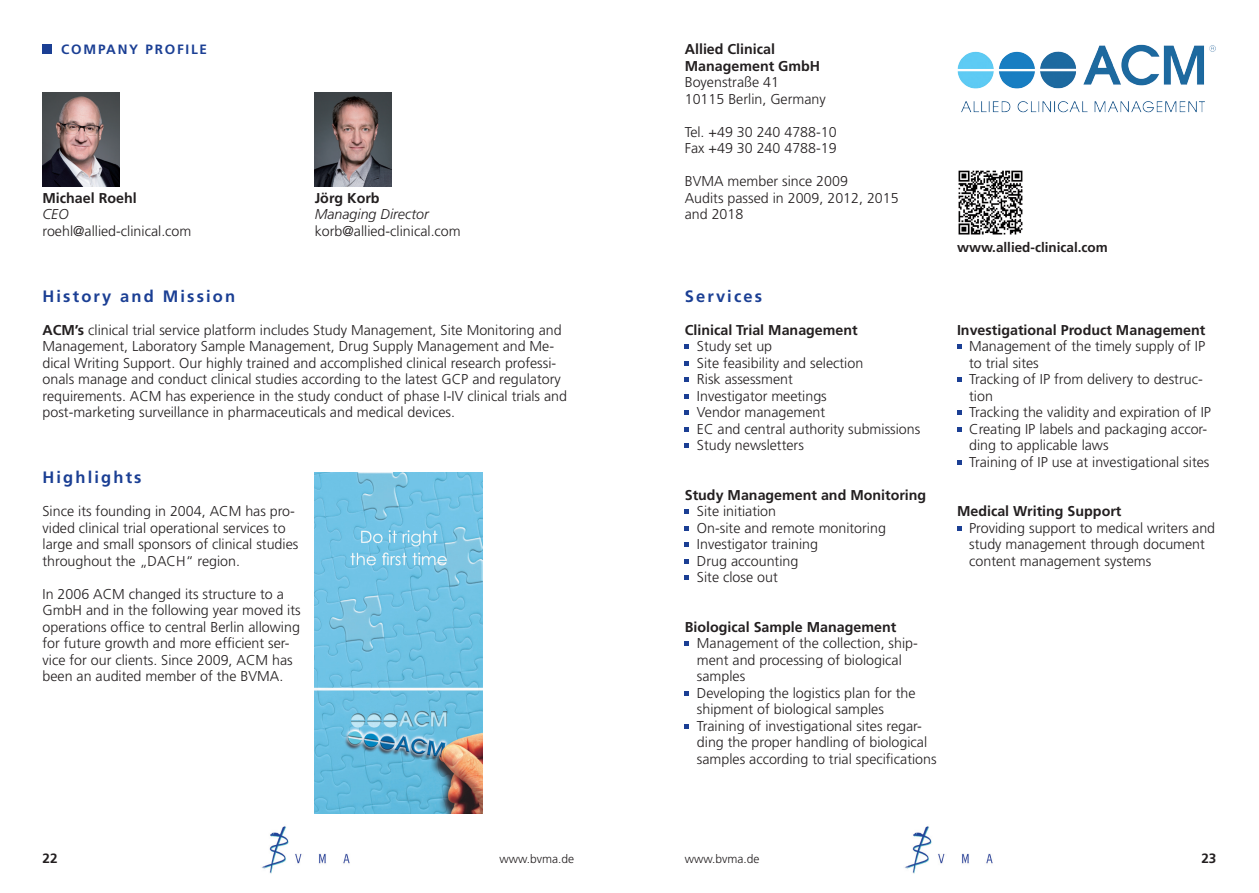
<style>
.page{position:relative;width:1259px;height:893px;background:#fff}
.page>*{position:absolute;margin:0;border:0;box-sizing:border-box;transform-origin:0 0}
.t1{font:700 16.5px "Frutiger";letter-spacing:.13em;color:#1b3f94}
.t2{font:300 14.25px/16.5px "Frutiger";color:#231f20}
.t3{font:700 14.25px/16.5px "Frutiger";color:#231f20}
.t4{font:italic 300 14.25px "Frutiger";color:#231f20}
.t5{font:700 13.5px "Frutiger";color:#231f20}
.t6{font:700 13.5px "Frutiger";letter-spacing:.13em;color:#1b3f94}
.t7{font:300 12px "Frutiger";color:#231f20}
.s1{font-weight:700}
</style>
<div class="page">
<img style="left:261px;top:826px;width:89px;height:48px">
<img style="left:904px;top:826px;width:89px;height:48px">
<img style="left:315px;top:472px;width:167px;height:341px">
<div style="left:43px;top:45px;width:9px;height:9px;background:#1b3f94"></div>
<svg style="left:685px;top:344px;width:4px;height:5px"></svg>
<svg style="left:685px;top:361px;width:4px;height:4px"></svg>
<svg style="left:685px;top:377px;width:4px;height:5px"></svg>
<svg style="left:685px;top:394px;width:4px;height:4px"></svg>
<svg style="left:685px;top:410px;width:4px;height:5px"></svg>
<svg style="left:685px;top:427px;width:4px;height:4px"></svg>
<svg style="left:685px;top:443px;width:4px;height:5px"></svg>
<svg style="left:685px;top:509px;width:4px;height:5px"></svg>
<svg style="left:685px;top:526px;width:4px;height:4px"></svg>
<svg style="left:685px;top:542px;width:4px;height:5px"></svg>
<svg style="left:685px;top:559px;width:4px;height:4px"></svg>
<svg style="left:685px;top:575px;width:4px;height:5px"></svg>
<svg style="left:685px;top:641px;width:4px;height:5px"></svg>
<svg style="left:685px;top:691px;width:4px;height:4px"></svg>
<svg style="left:685px;top:724px;width:4px;height:4px"></svg>
<svg style="left:957px;top:344px;width:4px;height:5px"></svg>
<svg style="left:957px;top:377px;width:4px;height:5px"></svg>
<svg style="left:957px;top:410px;width:4px;height:5px"></svg>
<svg style="left:957px;top:427px;width:4px;height:4px"></svg>
<svg style="left:957px;top:460px;width:4px;height:4px"></svg>
<svg style="left:957px;top:526px;width:4px;height:4px"></svg>
<img style="left:957px;top:44px;width:259px;height:69px">
<img style="left:958px;top:170px;width:65px;height:65px">
<img style="left:315px;top:92px;width:76px;height:94px">
<img style="left:43px;top:92px;width:76px;height:94px">
<p class="t6" style="left:61px;top:41px;width:34px">Compa</p>
<p class="t6" style="left:118px;top:41px;width:91px">ny Profi le</p>
<p class="t3" style="left:43px;top:189px;width:96px">Michael Roehl</p>
<p class="t4" style="left:43px;top:206px;width:28px">CEO</p>
<p class="t2" style="left:43px;top:222px;width:150px">roehl@allied-clinical.com</p>
<p class="t3" style="left:315px;top:189px;width:66px">Jörg Korb</p>
<p class="t4" style="left:315px;top:206px;width:116px">Managing Director</p>
<p class="t2" style="left:315px;top:222px;width:147px">korb@allied-clinical.com</p>
<p class="t3" style="left:685px;top:41px;width:137px">Allied Clinical<br>Management GmbH</p>
<p class="t2" style="left:685px;top:74px;width:142px">Boyenstraße 41<br>10115 Berlin, Germany</p>
<p class="t2" style="left:685px;top:123px;width:153px">Tel. +49 30 240 4788-10<br>Fax +49 30 240 4788-19</p>
<p class="t2" style="left:685px;top:173px;width:215px">BVMA member since 2009<br>Audits passed in 2009, 2012, 2015 and 2018</p>
<p class="t1" style="left:43px;top:286px;width:194px">History and Mission</p>
<p class="t1" style="left:685px;top:286px;width:79px">Services</p>
<p class="t2" style="left:43px;top:321px;width:526px"><span class="s1">ACM’s</span> clinical trial service platform includes Study Management, Site Monitoring and Management, Laboratory Sample Management, Drug Supply Management and Me&shy;dical Writing Support. Our highly trained and accomplished clinical research professi&shy;onals manage and conduct clinical studies according to the latest GCP and regulatory requirements. ACM has experience in the study conduct of phase I-IV clinical trials and post-marketing surveillance in pharmaceuticals and medical devices.</p>
<p class="t1" style="left:43px;top:468px;width:101px">Highlights</p>
<p class="t2" style="left:43px;top:503px;width:257px">Since its founding in 2004, ACM has pro&shy;vided clinical trial operational services to large and small sponsors of clinical studies throughout the „DACH“ region.</p>
<p class="t2" style="left:43px;top:585px;width:260px">In 2006 ACM changed its structure to a GmbH and in the following year moved its operations office to central Berlin allowing for future growth and more efficient ser&shy;vice for our clients. Since 2009, ACM has been an audited member of the BVMA.</p>
<p class="t3" style="left:685px;top:321px;width:174px">Clinical Trial Management</p>
<p class="t2" style="left:697px;top:338px;width:225px">Study set up<br>Site feasibility and selection<br>Risk assessment<br>Investigator meetings<br>Vendor management<br>EC and central authority submissions<br>Study newsletters</p>
<p class="t3" style="left:685px;top:486px;width:243px">Study Management and Monitoring</p>
<p class="t2" style="left:697px;top:503px;width:190px">Site initiation<br>On-site and remote monitoring<br>Investigator training<br>Drug accounting<br>Site close out</p>
<p class="t3" style="left:685px;top:618px;width:213px">Biological Sample Management</p>
<p class="t2" style="left:697px;top:635px;width:241px">Management of the collection, ship&shy;ment and processing of biological samples<br>Developing the logistics plan for the shipment of biological samples<br>Training of investigational sites regar&shy;ding the proper handling of biological samples according to trial specifications</p>
<p class="t5" style="left:957px;top:239px;width:152px">www.allied-clinical.com</p>
<p class="t3" style="left:957px;top:321px;width:250px">Investigational Product Management</p>
<p class="t2" style="left:969px;top:338px;width:243px">Management of the timely supply of IP to trial sites<br>Tracking of IP from delivery to destruc&shy;tion<br>Tracking the validity and expiration of IP<br>Creating IP labels and packaging accor&shy;ding to applicable laws<br>Training of IP use at investigational sites</p>
<p class="t3" style="left:957px;top:503px;width:166px">Medical Writing Support</p>
<p class="t2" style="left:969px;top:519px;width:247px">Providing support to medical writers and study management through document content management systems</p>
<p class="t5" style="left:43px;top:850px;width:17px">22</p>
<p class="t7" style="left:499px;top:852px;width:76px">www.bvma.de</p>
<p class="t7" style="left:685px;top:852px;width:76px">www.bvma.de</p>
<p class="t5" style="left:1201px;top:850px;width:17px">23</p>
</div>
